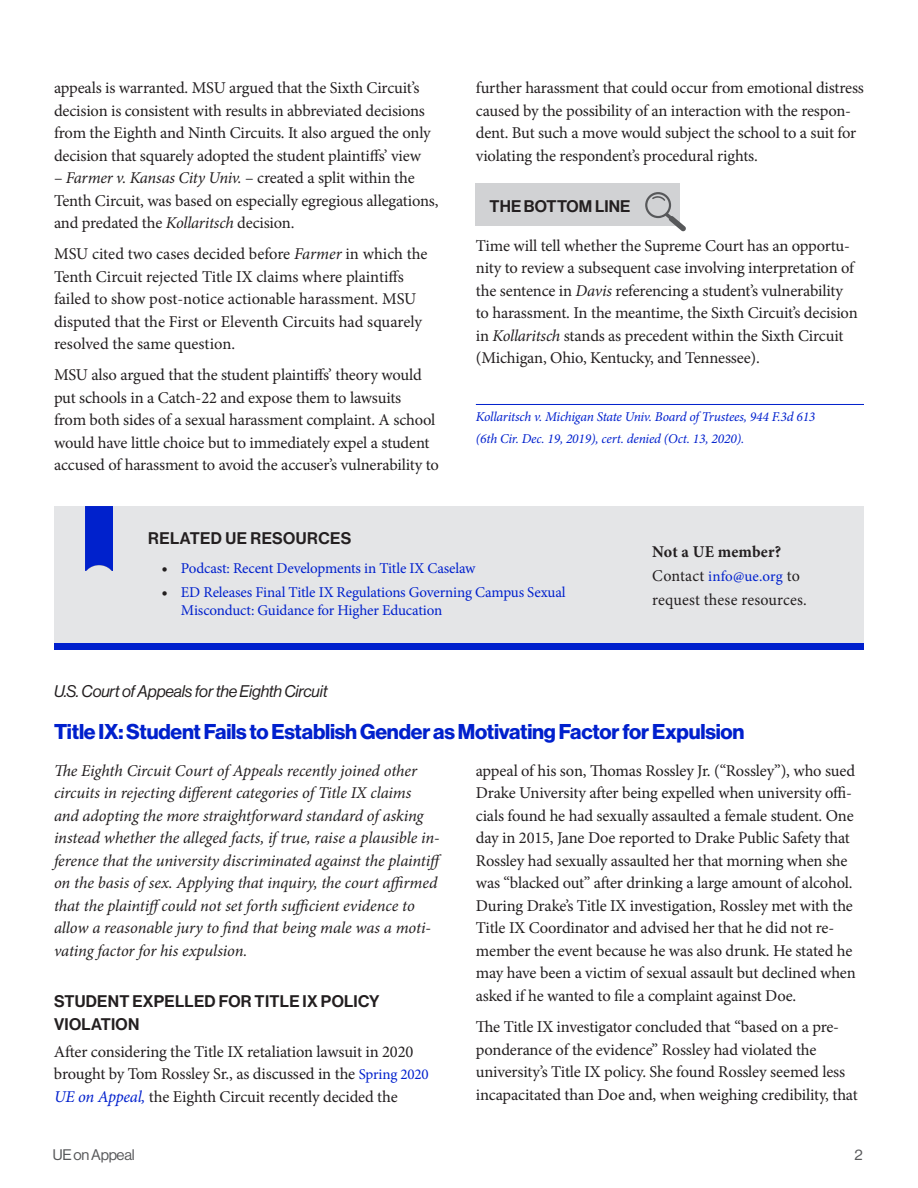
<style>
.page{position:relative;width:918px;height:1188px;background:#fff}
.page>*{position:absolute;margin:0;border:0;box-sizing:border-box;transform-origin:0 0}
.t1{font:21px "N Haas Grotesk DS Pro 75 Bd";letter-spacing:-.01em;color:#0020cd}
.t2{font:16.5px/22.5px "Minion Pro";letter-spacing:-.01em;color:#231f20}
.t3{font:italic 16.5px/22.5px "Minion Pro";letter-spacing:-.01em;color:#231f20}
.t4{font:16.5px/22.5px "N Haas Grotesk DS Pro 65 Md";letter-spacing:.015em;color:#231f20}
.t5{font:16.5px "N Haas Grotesk DS Pro 56 It";letter-spacing:-.01em;color:#231f20}
.t6{font:16.5px "Minion Pro";letter-spacing:.01em;color:#231f20}
.t7{font:700 16.5px "Minion Pro";letter-spacing:.005em;color:#231f20}
.t8{font:15px/18px "Minion Pro";letter-spacing:-.01em;color:#0020cd}
.t9{font:15px "N Haas Grotesk DS Pro 55 Rg";letter-spacing:-.02em;color:#57585a}
.t10{font:italic 13.5px/22.5px "Minion Pro";letter-spacing:-.015em;color:#0020cd}
.s1{font-style:italic}
.s2{font-size:16.5px;color:#231f20}
.s3{font-size:15px;color:#0020cd}
.s4{font-style:italic;color:#0020cd}
</style>
<div class="page">
<div style="left:476px;top:183px;width:204px;height:43px;background:#d1d2d4"></div>
<svg style="left:645px;top:192px;width:41px;height:40px"></svg>
<hr style="left:476px;top:404px;width:388px;height:1px;background:#0020cd">
<div style="left:54px;top:507px;width:810px;height:142px;background:#e4e5e7"></div>
<div style="left:54px;top:643px;width:810px;height:6px;background:#0020cd"></div>
<img style="left:85px;top:507px;width:27px;height:64px">
<p class="t2" style="left:54px;top:77px;width:378px">appeals is warranted. MSU argued that the Sixth Circuit’s decision is consistent with results in abbreviated decisions from the Eighth and Ninth Circuits. It also argued the only decision that squarely adopted the student plaintiffs’ view</p>
<p class="t2" style="left:54px;top:167px;width:386px">– <span class="s1">Farmer v. Kansas City Univ.</span> – created a split within the<br>Tenth Circuit, was based on especially egregious allegations, and predated the <span class="s1">Kollaritsch</span> decision.</p>
<p class="t2" style="left:54px;top:243px;width:375px">MSU cited two cases decided before <span class="s1">Farmer</span> in which the Tenth Circuit rejected Title IX claims where plaintiffs failed to show post-notice actionable harassment. MSU disputed that the First or Eleventh Circuits had squarely resolved the same question.</p>
<p class="t2" style="left:54px;top:364px;width:386px">MSU also argued that the student plaintiffs’ theory would put schools in a Catch-22 and expose them to lawsuits<br>from both sides of a sexual harassment complaint. A school would have little choice but to immediately expel a student accused of harassment to avoid the accuser’s vulnerability to</p>
<p class="t2" style="left:476px;top:77px;width:390px">further harassment that could occur from emotional distress caused by the possibility of an interaction with the respon&shy;dent. But such a move would subject the school to a suit for violating the respondent’s procedural rights.</p>
<p class="t4" style="left:490px;top:195px;width:142px">THE BOTTOM LINE</p>
<p class="t2" style="left:476px;top:234px;width:383px">Time will tell whether the Supreme Court has an opportu&shy;nity to review a subsequent case involving interpretation of the sentence in <span class="s1">Davis</span> referencing a student’s vulnerability to harassment. In the meantime, the Sixth Circuit’s decision in <span class="s1">Kollaritsch</span> stands as precedent within the Sixth Circuit (Michigan, Ohio, Kentucky, and Tennessee).</p>
<p class="t10" style="left:476px;top:405px;width:341px">Kollaritsch v. Michigan State Univ. Board of Trustees, 944 F.3d 613 (6th Cir. Dec. 19, 2019), cert. denied (Oct. 13, 2020).</p>
<p class="t4" style="left:148px;top:527px;width:205px">RELATED UE RESOURCES</p>
<p class="t8" style="left:161px;top:559px;width:316px"><span class="s2">•</span> Podcast: Recent Developments in Title IX Caselaw</p>
<p class="t8" style="left:181px;top:584px;width:386px;text-indent:-20px"><span class="s2">•</span> ED Releases Final Title IX Regulations Governing Campus Sexual<br>Misconduct: Guidance for Higher Education</p>
<p class="t7" style="left:652px;top:540px;width:130px">Not a UE member?</p>
<p class="t8" style="left:652px;top:567px;width:149px"><span class="s2">Contact</span> info@ue.org <span class="s2">to</span></p>
<p class="t6" style="left:652px;top:588px;width:156px">request these resources.</p>
<p class="t5" style="left:54px;top:682px;width:275px">U.S. Court of Appeals for the Eighth Circuit</p>
<p class="t1" style="left:54px;top:719px;width:692px">Title IX: Student Fails to Establish Gender as Motivating Factor for Expulsion</p>
<p class="t3" style="left:54px;top:759px;width:391px">The Eighth Circuit Court of Appeals recently joined other circuits in rejecting different categories of Title IX claims<br>and adopting the more straightforward standard of asking instead whether the alleged facts, if true, raise a plausible in&shy;ference that the university discriminated against the plaintiff on the basis of sex. Applying that inquiry, the court affirmed that the plaintiffcould not set forth sufficient evidence to allow a reasonable jury to find that being male was a moti&shy;vating factor for his expulsion.</p>
<p class="t4" style="left:54px;top:991px;width:327px">STUDENT EXPELLED FOR TITLE IX POLICY<br>VIOLATION</p>
<p class="t2" style="left:54px;top:1040px;width:376px">After considering the Title IX retaliation lawsuit in 2020 brought by Tom Rossley Sr., as discussed in the <span class="s3">Spring 2020<br></span><span class="s4">UE on Appeal,</span> the Eighth Circuit recently decided the</p>
<p class="t2" style="left:476px;top:759px;width:381px">appeal of his son, Thomas Rossley Jr. (“Rossley”), who sued Drake University after being expelled when university offi&shy;cials found he had sexually assaulted a female student. One day in 2015, Jane Doe reported to Drake Public Safety that Rossley had sexually assaulted her that morning when she was “blacked out” after drinking a large amount of alcohol.<br>During Drake’s Title IX investigation, Rossley met with the Title IX Coordinator and advised her that he did not re&shy;member the event because he was also drunk. He stated he may have been a victim of sexual assault but declined when asked if he wanted to file a complaint against Doe.</p>
<p class="t2" style="left:476px;top:1016px;width:383px">The Title IX investigator concluded that “based on a pre&shy;ponderance of the evidence” Rossley had violated the university’s Title IX policy. She found Rossley seemed less incapacitated than Doe and, when weighing credibility, that</p>
<p class="t9" style="left:53px;top:1146px;width:83px">UE on Appeal</p>
<p class="t9" style="left:855px;top:1146px;width:10px">2</p>
</div>
